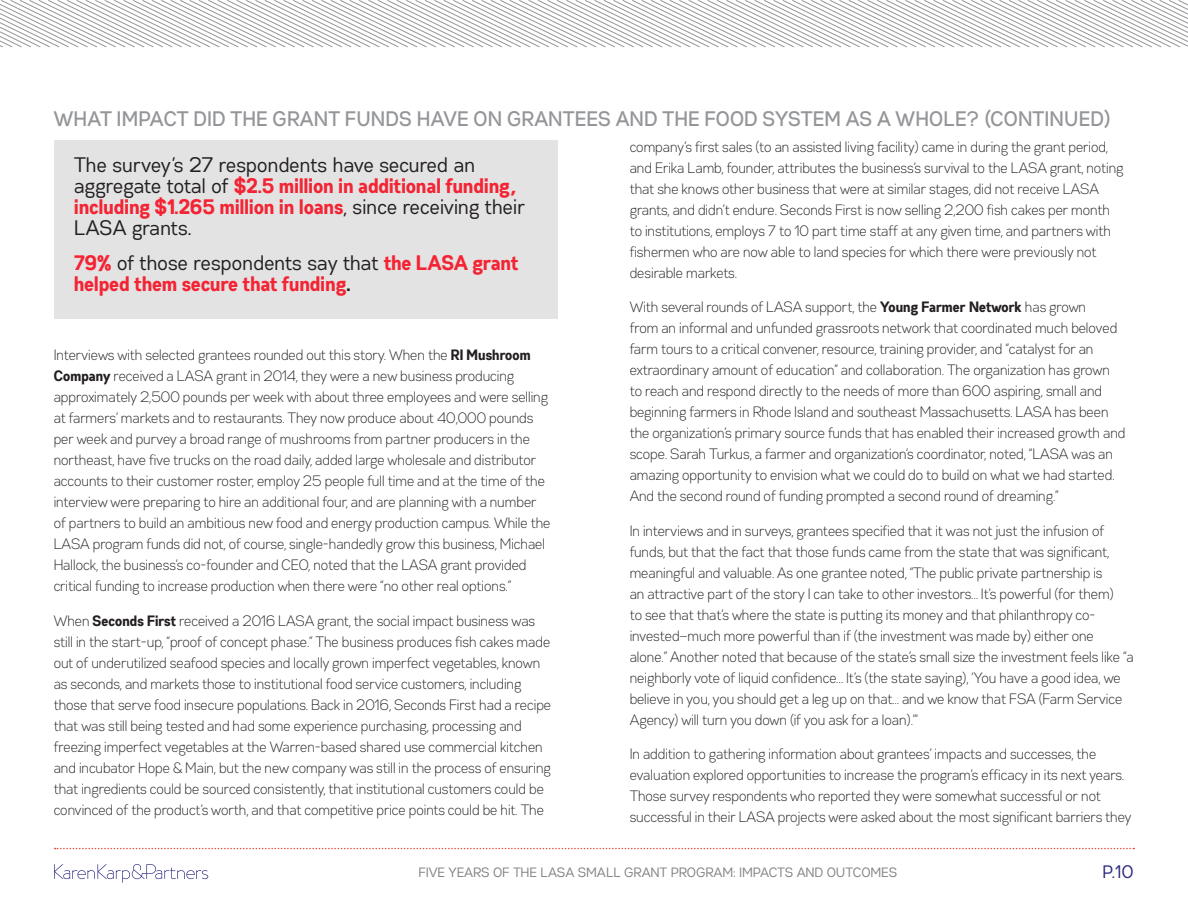
<style>
.page{position:relative;width:1188px;height:918px;background:#fff}
.page>*{position:absolute;margin:0;border:0;box-sizing:border-box;transform-origin:0 0}
.LASA_Body{font:condensed 21px/21px "Gabriel Sans";color:#231f20}
.CLT_Header1{font:600 condensed 21px "Gabriel Sans";color:#939598}
.LASA_Body-2{font:700 condensed 21px/21px "Gabriel Sans";color:#f42434}
.t1{font:condensed 18px "Gabriel Sans";color:#292780}
.LASA_Body-3{font:300 condensed 15px/21px "Gabriel Sans";color:#231f20}
.t2{font:condensed 13.5px "Gabriel Sans";color:#808285}
.s1{font-weight:700;color:#f42434}
.s2{font-weight:400;color:#231f20}
.s3{color:#231f20}
.s4{font-weight:700}
</style>
<div class="page">
<svg style="left:0;top:0;width:1188px;height:48px"></svg>
<svg style="left:54px;top:864px;width:154px;height:19px"></svg>
<svg style="left:55px;top:848px;width:1079px;height:1px"></svg>
<div style="left:54px;top:140px;width:504px;height:179px;background:#e3e3e3"></div>
<p class="CLT_Header1" style="left:54px;top:107px;width:1059px">WHAT IMPACT DID THE GRANT FUNDS HAVE ON GRANTEES AND THE FOOD SYSTEM AS A WHOLE? (CONTINUED)</p>
<p class="LASA_Body" style="left:74px;top:155px;width:452px">The survey’s 27 respondents have secured an aggregate total of <span class="s1">$2.5 million in additional funding, including $1.265 million in loans</span>, since receiving their LASA grants.</p>
<p class="LASA_Body-2" style="left:74px;top:252px;width:446px">79% <span class="s2">of those respondents say that</span> the LASA grant helped them secure that funding<span class="s3">.</span></p>
<p class="LASA_Body-3" style="left:630px;top:136px;width:495px">company’s first sales (to an assisted living facility) came in during the grant period, and Erika Lamb, founder, attributes the business’s survival to the LASA grant, noting that she knows other business that were at similar stages, did not receive LASA grants, and didn’t endure. Seconds First is now selling 2,200 fish cakes per month to institutions, employs 7 to 10 part time staff at any given time, and partners with fishermen who are now able to land species for which there were previously not desirable markets.</p>
<p class="LASA_Body-3" style="left:630px;top:297px;width:497px">With several rounds of LASA support, the <span class="s4">Young Farmer Network</span> has grown<br>from an informal and unfunded grassroots network that coordinated much beloved farm tours to a critical convener, resource, training provider, and “catalyst for an extraordinary amount of education” and collaboration. The organization has grown to reach and respond directly to the needs of more than 600 aspiring, small and beginning farmers in Rhode Island and southeast Massachusetts. LASA has been the organization’s primary source funds that has enabled their increased growth and scope. Sarah Turkus, a farmer and organization’s coordinator, noted, “LASA was an amazing opportunity to envision what we could do to build on what we had started.<br>And the second round of funding prompted a second round of dreaming.”</p>
<p class="LASA_Body-3" style="left:630px;top:520px;width:506px">In interviews and in surveys, grantees specified that it was not just the infusion of funds, but that the fact that those funds came from the state that was significant, meaningful and valuable. As one grantee noted, “The public private partnership is<br>an attractive part of the story I can take to other investors… It’s powerful (for them)<br>to see that that’s where the state is putting its money and that philanthropy co&shy;invested—much more powerful than if (the investment was made by) either one alone.” Another noted that because of the state’s small size the investment feels like “a neighborly vote of liquid confidence… It’s (the state saying), ‘You have a good idea, we believe in you, you should get a leg up on that… and we know that FSA (Farm Service Agency) will turn you down (if you ask for a loan).’”</p>
<p class="LASA_Body-3" style="left:630px;top:744px;width:503px">In addition to gathering information about grantees’ impacts and successes, the evaluation explored opportunities to increase the program’s efficacy in its next years.<br>Those survey respondents who reported they were somewhat successful or not successful in their LASA projects were asked about the most significant barriers they</p>
<p class="LASA_Body-3" style="left:54px;top:345px;width:498px">Interviews with selected grantees rounded out this story. When the <span class="s4">RI Mushroom Company</span> received a LASA grant in 2014, they were a new business producing approximately 2,500 pounds per week with about three employees and were selling at farmers’ markets and to restaurants. They now produce about 40,000 pounds per week and purvey a broad range of mushrooms from partner producers in the northeast, have five trucks on the road daily, added large wholesale and distributor accounts to their customer roster, employ 25 people full time and at the time of the interview were preparing to hire an additional four, and are planning with a number of partners to build an ambitious new food and energy production campus. While the LASA program funds did not, of course, single-handedly grow this business, Michael Hallock, the business’s co-founder and CEO, noted that the LASA grant provided critical funding to increase production when there were “no other real options.”</p>
<p class="LASA_Body-3" style="left:54px;top:610px;width:499px">When <span class="s4">Seconds First</span> received a 2016 LASA grant, the social impact business was still in the start-up, “proof of concept phase.” The business produces fish cakes made out of underutilized seafood species and locally grown imperfect vegetables, known as seconds, and markets those to institutional food service customers, including those that serve food insecure populations. Back in 2016, Seconds First had a recipe that was still being tested and had some experience purchasing, processing and freezing imperfect vegetables at the Warren-based shared use commercial kitchen and incubator Hope &amp; Main, but the new company was still in the process of ensuring that ingredients could be sourced consistently, that institutional customers could be convinced of the product’s worth, and that competitive price points could be hit. The</p>
<p class="t2" style="left:419px;top:865px;width:480px">FIVE YEARS OF THE LASA SMALL GRANT PROGRAM: IMPACTS AND OUTCOMES</p>
<p class="t1" style="left:1103px;top:861px;width:33px">P.10</p>
</div>
